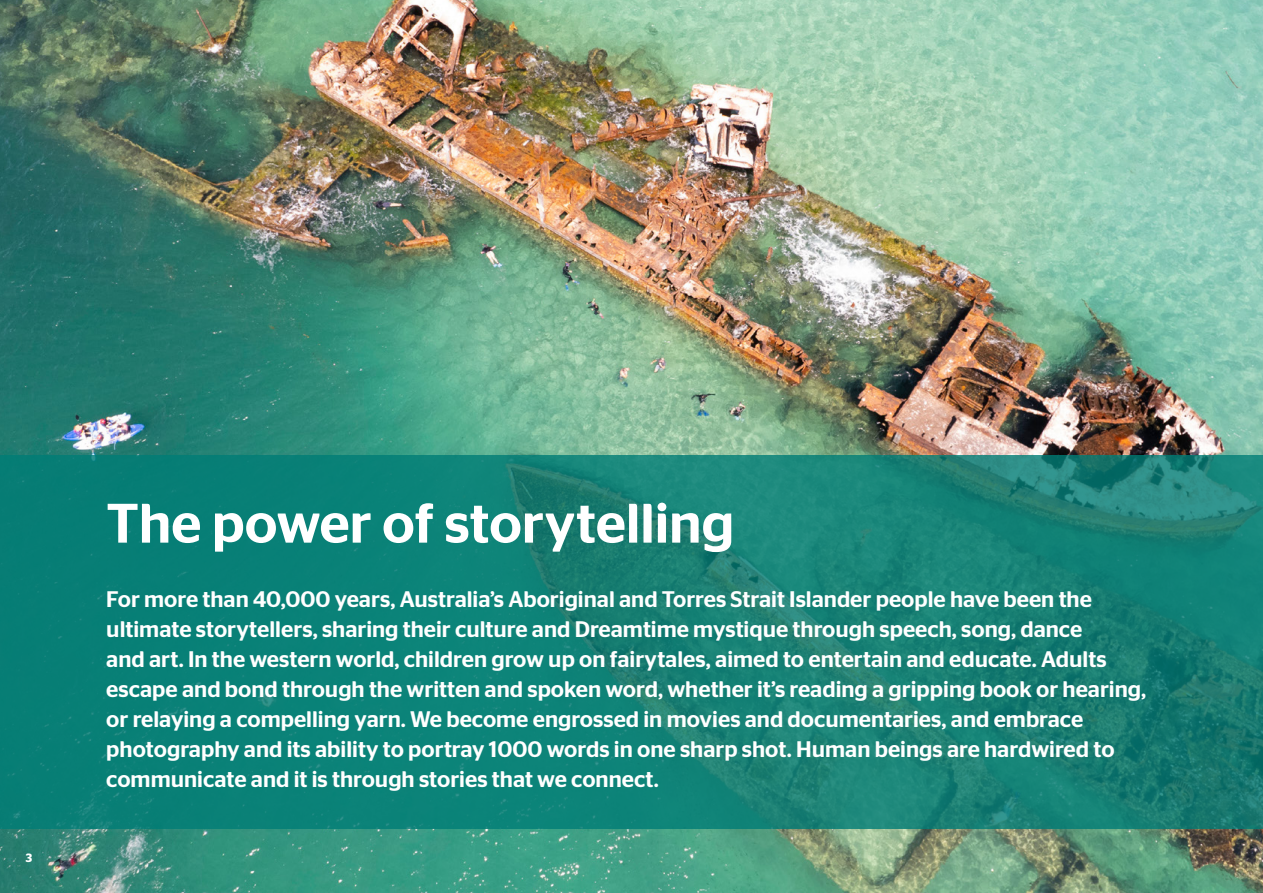
<style>
.page{position:relative;width:1263px;height:893px;background:#fff}
.page>*{position:absolute;margin:0;border:0;box-sizing:border-box;transform-origin:0 0}
.t1{font:500 55.5px "Stag Sans";color:#fff}
.t2{font:500 22.5px/30px "Stag Sans";color:#fff}
.t3{font:600 12px "Stag Sans";color:#fff}
</style>
<div class="page">
<img style="left:0;top:0;width:1263px;height:893px">
<svg style="left:0;top:456px;width:1263px;height:373px;fill:#0f8177"></svg>
<p class="t3" style="left:26px;top:851px;width:8px">3</p>
<h1 class="t1" style="left:106px;top:491px;width:629px">The power of storytelling</h1>
<p class="t2" style="left:106px;top:584px;width:1041px">For more than 40,000 years, Australia’s Aboriginal and Torres Strait Islander people have been the ultimate storytellers, sharing their culture and Dreamtime mystique through speech, song, dance<br>and art. In the western world, children grow up on fairytales, aimed to entertain and educate. Adults escape and bond through the written and spoken word, whether it’s reading a gripping book or hearing, or relaying a compelling yarn. We become engrossed in movies and documentaries, and embrace photography and its ability to portray 1000 words in one sharp shot. Human beings are hardwired to communicate and it is through stories that we connect.</p>
</div>
